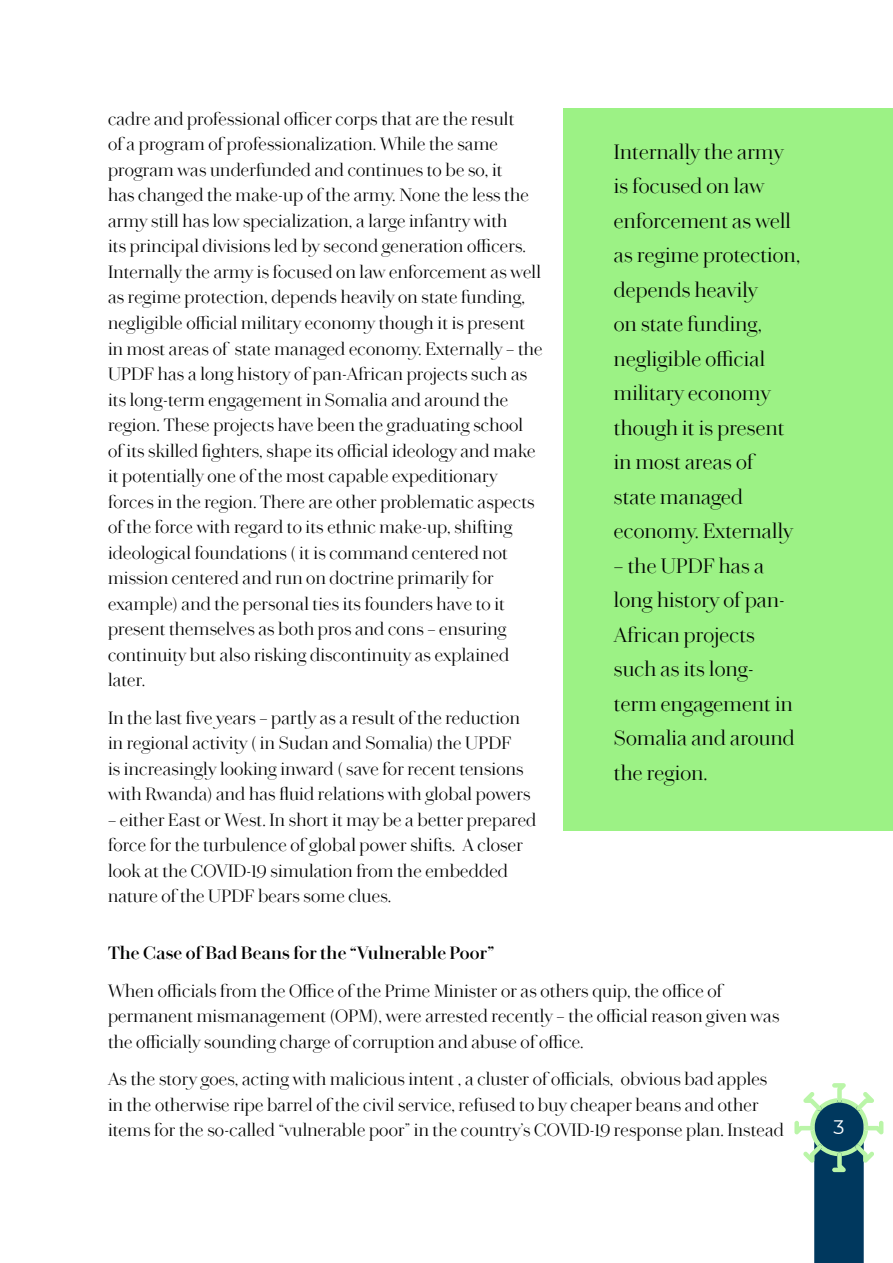
<style>
.page{position:relative;width:893px;height:1263px;background:#fff}
.page>*{position:absolute;margin:0;border:0;box-sizing:border-box;transform-origin:0 0}
.t1{font:300 21px/34.5px "Chiswick Headline Web";letter-spacing:.01em;color:#000}
.t2{font:19.5px "Montserrat";color:#fff}
.t3{font:300 18px/25.5px "Chiswick Headline Web";letter-spacing:.01em;color:#000}
.t4{font:600 18px "Chiswick Headline Web";letter-spacing:.01em;color:#000}
</style>
<div class="page">
<div style="left:564px;top:108px;width:329px;height:722px;background:#9cf285"></div>
<svg style="left:794px;top:1083px;width:89px;height:180px"></svg>
<p class="t3" style="left:108px;top:106px;width:436px">cadre and professional officer corps that are the result<br>of a program of professionalization. While the same program was underfunded and continues to be so, it<br>has changed the make-up of the army. None the less the army still has low specialization, a large infantry with<br>its principal divisions led by second generation officers.<br>Internally the army is focused on law enforcement as well as regime protection, depends heavily on state funding, negligible official military economy though it is present in most areas of state managed economy. Externally – the UPDF has a long history of pan-African projects such as its long-term engagement in Somalia and around the region. These projects have been the graduating school<br>of its skilled fighters, shape its official ideology and make it potentially one of the most capable expeditionary forces in the region. There are other problematic aspects of the force with regard to its ethnic make-up, shifting ideological foundations ( it is command centered not mission centered and run on doctrine primarily for example) and the personal ties its founders have to it present themselves as both pros and cons – ensuring continuity but also risking discontinuity as explained later.</p>
<p class="t3" style="left:108px;top:704px;width:424px">In the last five years – partly as a result of the reduction in regional activity ( in Sudan and Somalia) the UPDF<br>is increasingly looking inward ( save for recent tensions with Rwanda) and has fluid relations with global powers</p>
<p class="t3" style="left:108px;top:806px;width:430px">– either East or West. In short it may be a better prepared force for the turbulence of global power shifts. A closer look at the COVID-19 simulation from the embedded nature of the UPDF bears some clues.</p>
<p class="t1" style="left:614px;top:134px;width:188px">Internally the army is focused on law enforcement as well as regime protection, depends heavily<br>on state funding, negligible official military economy though it is present in most areas of state managed economy. Externally</p>
<p class="t1" style="left:614px;top:548px;width:182px">– the UPDF has a long history of pan-<br>African projects such as its long&shy;term engagement in<br>Somalia and around the region.</p>
<p class="t4" style="left:108px;top:940px;width:388px">The Case of Bad Beans for the “Vulnerable Poor”</p>
<p class="t3" style="left:108px;top:977px;width:673px">When officials from the Office of the Prime Minister or as others quip, the office of permanent mismanagement (OPM), were arrested recently – the official reason given was the officially sounding charge of corruption and abuse of office.</p>
<p class="t3" style="left:108px;top:1066px;width:677px">As the story goes, acting with malicious intent , a cluster of officials, obvious bad apples in the otherwise ripe barrel of the civil service, refused to buy cheaper beans and other items for the so-called “vulnerable poor” in the country’s COVID-19 response plan. Instead</p>
<p class="t2" style="left:833px;top:1114px;width:12px">3</p>
</div>
